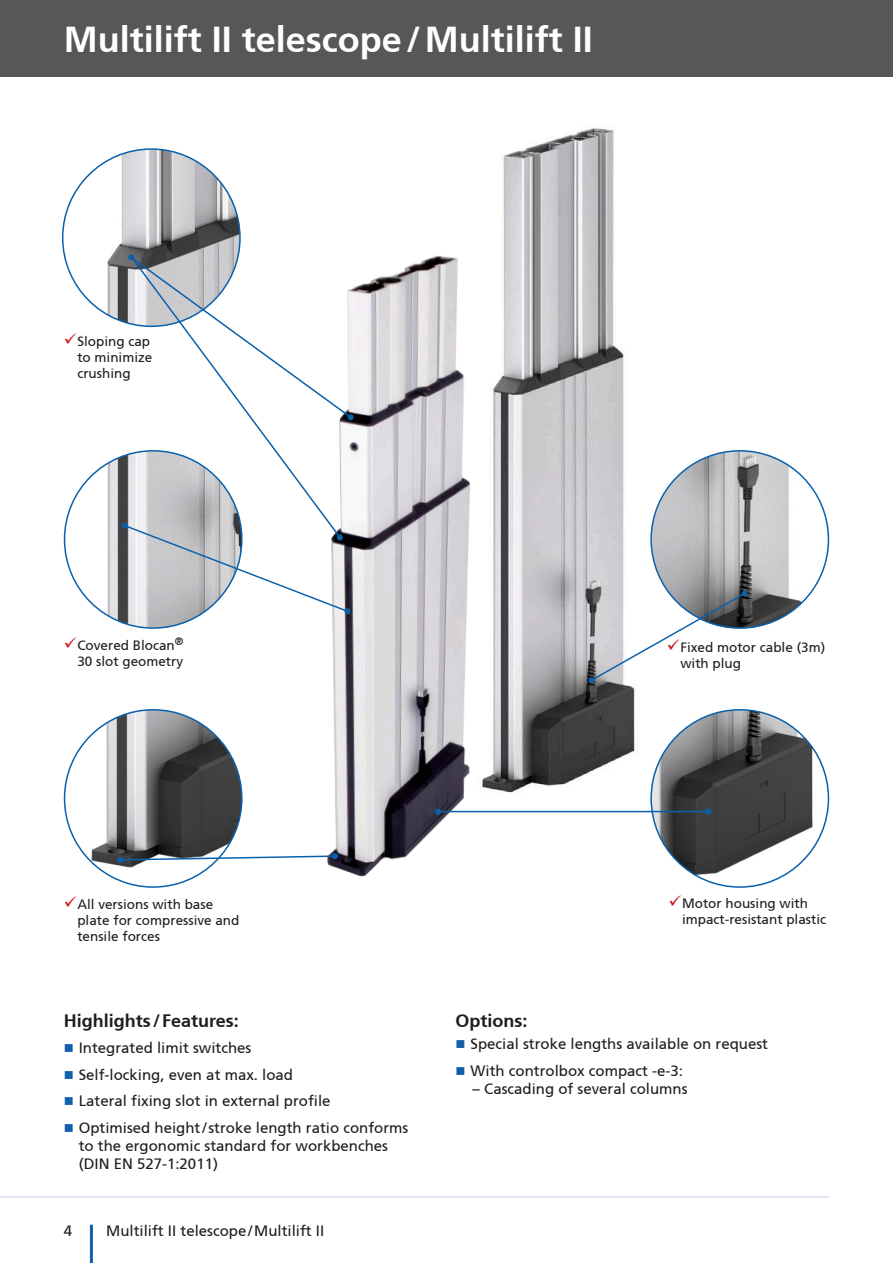
<style>
.page{position:relative;width:893px;height:1263px;background:#fff}
.page>*{position:absolute;margin:0;border:0;box-sizing:border-box;transform-origin:0 0}
.Seitenüberschrift{font:700 36px "Frutiger";color:#fff}
.Überschrift_12P{font:700 18px "Frutiger";color:#1d1d1b}
.Linksbündig_10P{font:15px/18px "Frutiger";color:#1d1d1b}
.Fußzeile_10P_links{font:15px "Frutiger";color:#1d1d1b}
.t1{font:13.5px/16.2px "Frutiger";color:#1d1d1b}
</style>
<div class="page">
<div style="left:0;top:0;width:893px;height:77px;background:#575756"></div>
<hr style="left:90px;top:1225px;width:3px;height:38px;background:#1260ab">
<hr style="left:0;top:1196px;width:829px;height:2px;background:#d8ddf1">
<img style="left:491px;top:128px;width:152px;height:685px">
<img style="left:327px;top:255px;width:164px;height:622px">
<img style="left:63px;top:149px;width:177px;height:177px;border-radius:89px">
<img style="left:65px;top:451px;width:177px;height:177px;border-radius:89px">
<img style="left:65px;top:710px;width:177px;height:177px;border-radius:89px">
<img style="left:651px;top:451px;width:177px;height:177px;border-radius:89px">
<img style="left:651px;top:710px;width:177px;height:177px;border-radius:89px">
<svg style="left:128px;top:254px;width:226px;height:167px"></svg>
<hr style="left:438px;top:811px;width:270px;height:1px;background:#0960ab">
<svg style="left:435px;top:808px;width:6px;height:6px"></svg>
<svg style="left:705px;top:808px;width:6px;height:6px"></svg>
<svg style="left:117px;top:853px;width:221px;height:10px"></svg>
<svg style="left:129px;top:254px;width:213px;height:268px"></svg>
<svg style="left:122px;top:522px;width:229px;height:92px"></svg>
<svg style="left:588px;top:590px;width:160px;height:93px"></svg>
<p class="Seitenüberschrift" style="left:64px;top:18px;width:531px">Multilift II telescope/Multilift II</p>
<p class="t1" style="left:77px;top:333px;width:77px">Sloping cap to minimize crushing</p>
<p class="t1" style="left:77px;top:637px;width:108px">Covered Blocan<sup>®<br></sup>30 slot geometry</p>
<p class="t1" style="left:680px;top:639px;width:146px">Fixed motor cable (3m) with plug</p>
<p class="t1" style="left:77px;top:896px;width:164px">All versions with base plate for compressive and tensile forces</p>
<p class="t1" style="left:682px;top:895px;width:146px">Motor housing with impact-resistant plastic</p>
<p class="Überschrift_12P" style="left:64px;top:1010px;width:177px">Highlights /Features:</p>
<p class="Linksbündig_10P" style="left:79px;top:1039px;width:174px">Integrated limit switches</p>
<p class="Linksbündig_10P" style="left:79px;top:1066px;width:216px">Self-locking, even at max. load</p>
<p class="Linksbündig_10P" style="left:79px;top:1092px;width:253px">Lateral fixing slot in external profile</p>
<p class="Linksbündig_10P" style="left:79px;top:1119px;width:331px">Optimised height/stroke length ratio conforms to the ergonomic standard for workbenches (DIN EN 527-1:2011)</p>
<p class="Fußzeile_10P_links" style="left:64px;top:1222px;width:10px">4</p>
<p class="Linksbündig_10P" style="left:106px;top:1222px;width:219px">Multilift II telescope/Multilift II</p>
<p class="Überschrift_12P" style="left:455px;top:1010px;width:73px">Options:</p>
<p class="Linksbündig_10P" style="left:470px;top:1035px;width:299px">Special stroke lengths available on request</p>
<p class="Linksbündig_10P" style="left:470px;top:1061px;width:214px">With controlbox compact -e-3:</p>
<p class="Linksbündig_10P" style="left:472px;top:1079px;width:217px">– Cascading of several columns</p>
</div>
